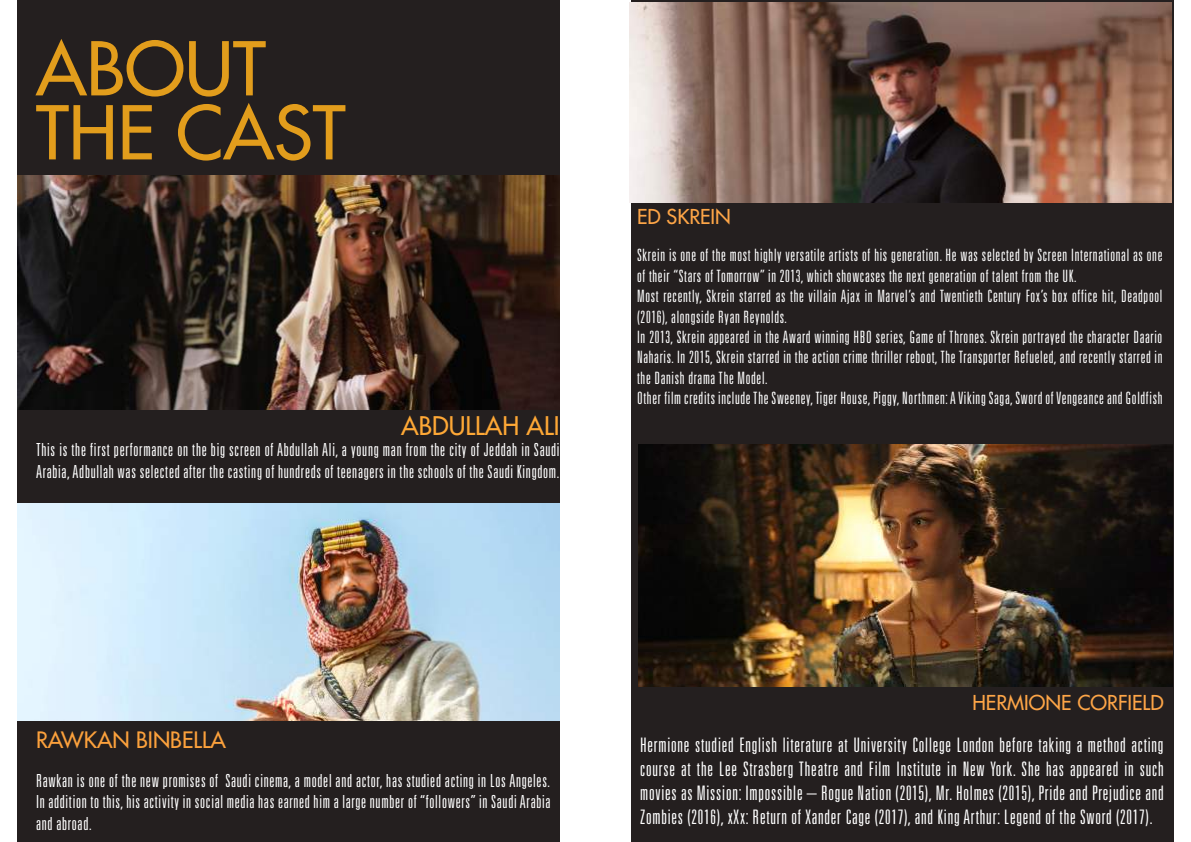
<style>
.page{position:relative;width:1191px;height:842px;background:#fff}
.page>*{position:absolute;margin:0;border:0;box-sizing:border-box;transform-origin:0 0}
.t1{font:500 72px/64px "Futura Std";color:#e29d1c}
.t2{font:500 25px "Futura Std";color:#fea836}
.t3{font:500 22px "Futura Std";color:#fca13c}
.t4{font:300 ultra-condensed 20px/24px "Univers LT Std";letter-spacing:.04em;color:#fff;text-align:justify}
.t5{font:500 20px "Futura Std";color:#fda547}
.t6{font:300 ultra-condensed 18px/21.6px "Univers LT Std";letter-spacing:.04em;color:#fff;text-align:justify}
.t7{font:300 ultra-condensed 17px/20.4px "Univers LT Std";letter-spacing:.04em;color:#fff}
</style>
<div class="page">
<div style="left:17px;top:0;width:542px;height:842px;background:#241f1f"></div>
<div style="left:631px;top:0;width:543px;height:842px;background:#241f1f"></div>
<img style="left:638px;top:444px;width:535px;height:243px">
<img style="left:17px;top:503px;width:542px;height:218px">
<img style="left:17px;top:175px;width:542px;height:235px">
<img style="left:629px;top:3px;width:542px;height:200px">
<h1 class="t1" style="left:36px;top:37px;width:311px">ABOUT<br>THE CAST</h1>
<h2 class="t2" style="left:401px;top:410px;width:160px">ABDULLAH ALI</h2>
<p class="t6" style="left:36px;top:439px;width:525px">This is the first performance on the big screen of Abdullah Ali, a young man from the city of Jeddah in Saudi<br>Arabia, Adbullah was selected after the casting of hundreds of teenagers in the schools of the Saudi Kingdom.</p>
<p class="t5" style="left:637px;top:204px;width:95px">ED SKREIN</p>
<p class="t7" style="left:637px;top:245px;width:527px">Skrein is one of the most highly versatile artists of his generation. He was selected by Screen International as one of their “Stars of Tomorrow” in 2013, which showcases the next generation of talent from the UK.<br>Most recently, Skrein starred as the villain Ajax in Marvel’s and Twentieth Century Fox’s box office hit, Deadpool (2016), alongside Ryan Reynolds.<br>In 2013, Skrein appeared in the Award winning HBO series, Game of Thrones. Skrein portrayed the character Daario Naharis. In 2015, Skrein starred in the action crime thriller reboot, The Transporter Refueled, and recently starred in the Danish drama The Model.<br>Other film credits include The Sweeney, Tiger House, Piggy, Northmen: A Viking Saga, Sword of Vengeance and Goldfish</p>
<p class="t3" style="left:36px;top:726px;width:191px">RAWKAN BINBELLA</p>
<p class="t6" style="left:36px;top:769px;width:516px">Rawkan is one of the new promises of Saudi cinema, a model and actor, has studied acting in Los Angeles.<br>In addition to this, his activity in social media has earned him a large number of “followers” in Saudi Arabia and abroad.</p>
<p class="t5" style="left:972px;top:690px;width:193px">HERMIONE CORFIELD</p>
<p class="t4" style="left:640px;top:733px;width:525px">Hermione studied English literature at University College London before taking a method acting course at the Lee Strasberg Theatre and Film Institute in New York. She has appeared in such movies as Mission: Impossible – Rogue Nation (2015), Mr. Holmes (2015), Pride and Prejudice and Zombies (2016), xXx: Return of Xander Cage (2017), and King Arthur: Legend of the Sword (2017).</p>
</div>
